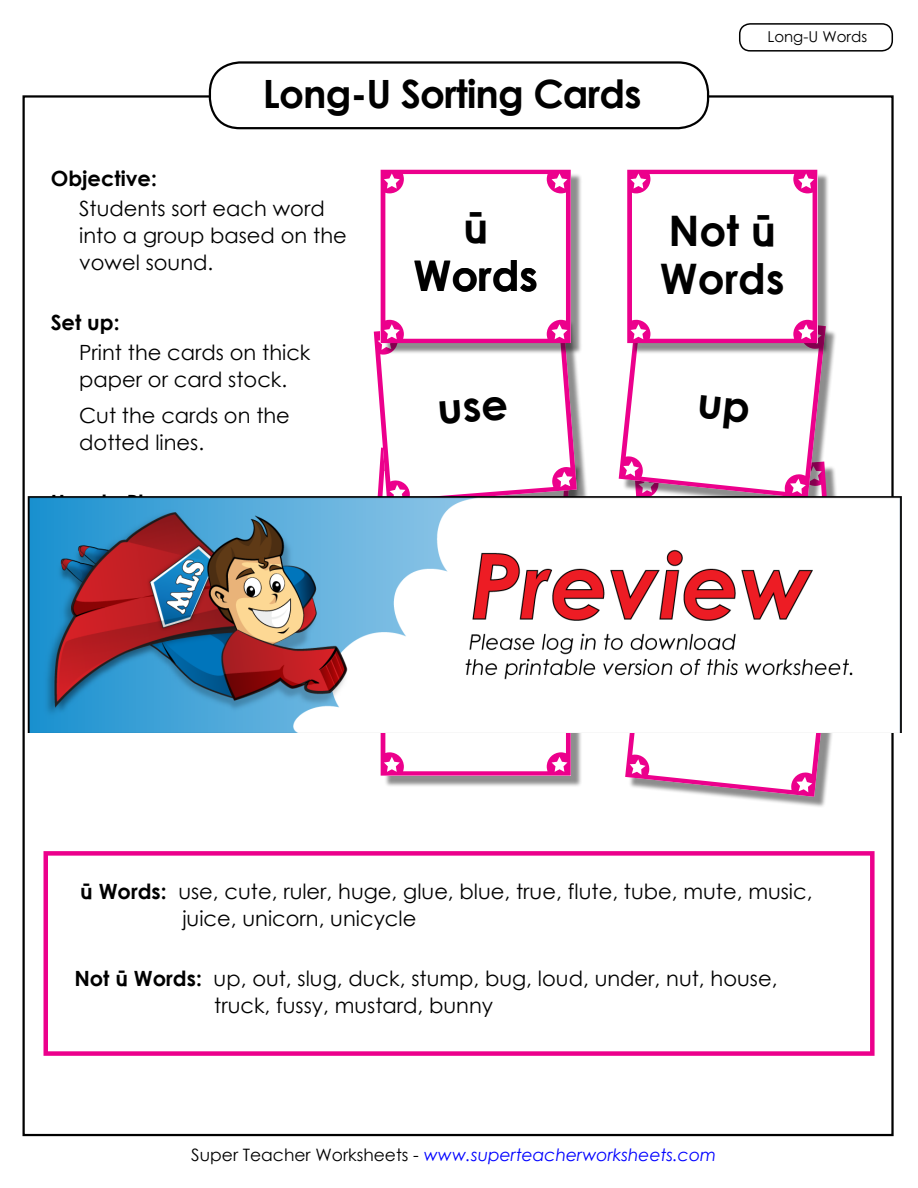
<style>
.page{position:relative;width:918px;height:1188px;background:#fff}
.page>*{position:absolute;margin:0;border:0;box-sizing:border-box;transform-origin:0 0}
.t1{font:700 42.15px/47.5px "Century STW3";color:#000}
.t2{font:700 42.15px "Century STW4";color:#000}
.t3{font:700 39px "Century STW3";letter-spacing:-.02em;color:#000}
.t4{font:21px/27px "Century Gothic 2";color:#000}
.t5{font:700 21px "Century Gothic 2";color:#000}
.t6{font:italic 17.1px "Century Gothic 2";color:#00f}
.t7{font:15px "Century STW3";color:#000}
.s1{font-family:"Century STW4"}
.s2{font-family:"Century STW4";font-weight:700}
.s3{font-family:"Century STW3";font-weight:700}
.s4{font-style:normal;color:#000}
</style>
<div class="page">
<div style="left:629px;top:608px;width:215px;height:200px;background:#000;opacity:.45"></div>
<div style="left:384px;top:606px;width:198px;height:181px;background:#000;opacity:.45"></div>
<div style="left:377px;top:320px;width:211px;height:196px;background:#000;opacity:.45"></div>
<div style="left:209px;top:61px;width:500px;height:68px;border:2px solid #000;border-radius:30px"></div>
<div style="left:739px;top:23px;width:154px;height:29px;border:2px solid #000;border-radius:10px"></div>
<div style="left:384px;top:173px;width:198px;height:182px;background:#000;opacity:.45"></div>
<div style="left:44px;top:851px;width:831px;height:205px;border:4px solid #ec008c"></div>
<img style="left:22px;top:477px;width:879px;height:256px">
<svg style="left:369px;top:170px;width:208px;height:606px"></svg>
<svg style="left:619px;top:170px;width:217px;height:627px"></svg>
<h2 class="t3" style="left:263px;top:65px;width:381px">Long-U Sorting Cards</h2>
<p class="t7" style="left:767px;top:26px;width:101px">Long-U Words</p>
<p class="t5" style="left:51px;top:163px;width:108px">Objective:</p>
<p class="t4" style="left:79px;top:195px;width:269px">Students sort each word into a group based on the vowel sound.</p>
<p class="t5" style="left:51px;top:307px;width:70px">Set up:</p>
<p class="t4" style="left:79px;top:339px;width:233px">Print the cards on thick paper or card stock.</p>
<p class="t4" style="left:79px;top:402px;width:212px">Cut the cards on the dotted lines.</p>
<h1 class="t2" style="left:463px;top:196px;width:27px">ū</h1>
<h1 class="t1" style="left:413px;top:250px;width:126px">Words</h1>
<h1 class="t1" style="left:660px;top:205px;width:126px">Not <span class="s1">ū<br></span>Words</h1>
<p class="t4" style="left:182px;top:878px;width:632px;text-indent:-102px"><span class="s2">ū</span> <span class="s3">Words:</span> use, cute, ruler, huge, glue, blue, true, flute, tube, mute, music, juice, unicorn, unicycle</p>
<p class="t4" style="left:214px;top:965px;width:565px;text-indent:-140px"><span class="s3">Not</span> <span class="s2">ū</span> <span class="s3">Words:</span> up, out, slug, duck, stump, bug, loud, under, nut, house, truck, fussy, mustard, bunny</p>
<p class="t6" style="left:191px;top:1143px;width:526px"><span class="s4">Super Teacher Worksheets -</span> www.superteacherworksheets.com</p>
</div>
